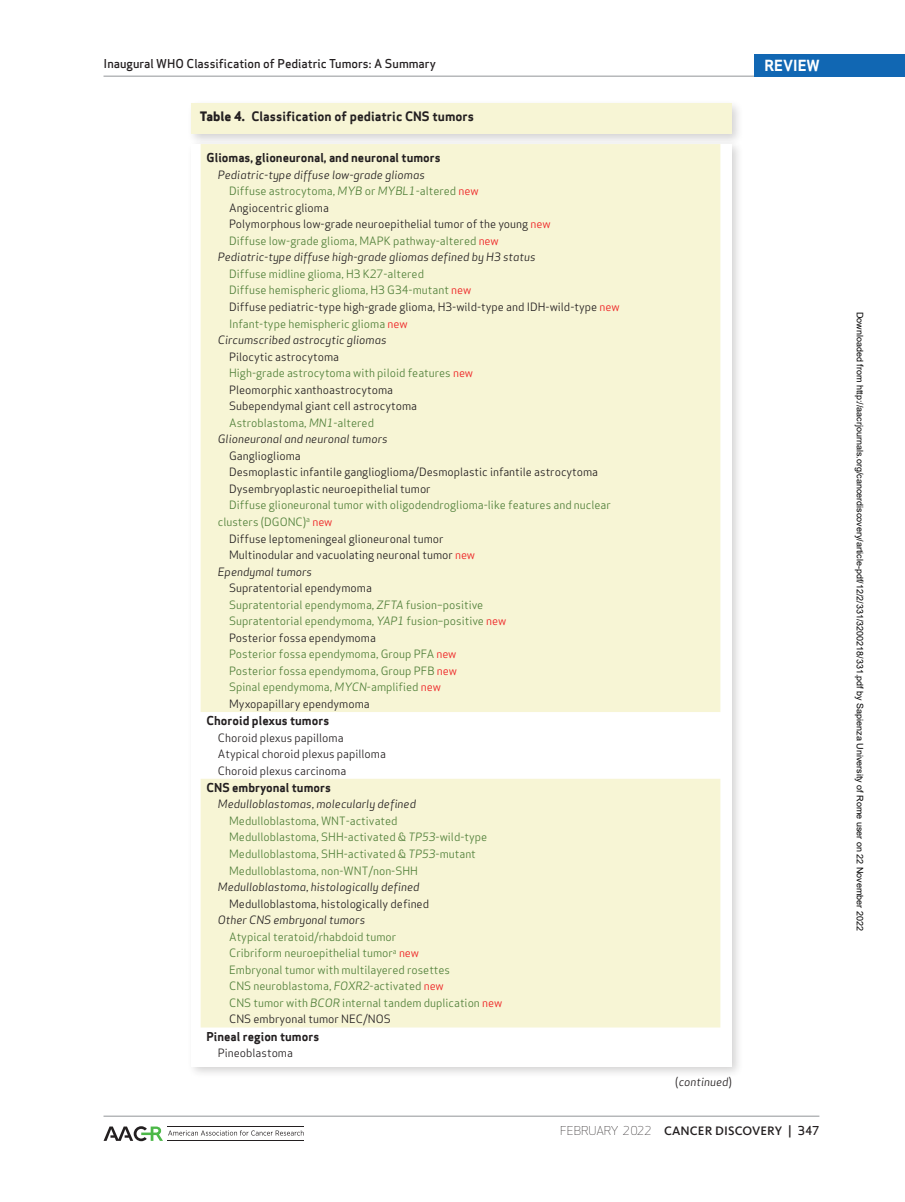
<style>
.page{position:relative;width:905px;height:1202px;background:#fff}
.page>*{position:absolute;margin:0;border:0;box-sizing:border-box;transform-origin:0 0}
.t1{font:700 15px "Apex Sans";color:#fff}
.t2{font:700 12.75px "Apex Sans";color:#231f20}
.t3{font:500 12.75px "Kievit OT";letter-spacing:.01em;color:#231f20}
.t4{font:700 12px "Apex Sans";color:#231f20}
.t5{font:500 12px "Apex Sans";color:#231f20}
.t6{font:11.25px/16.5px "Apex Sans";color:#51803a}
.t7{font:11.25px/16.5px "Apex Sans";color:#231f20}
.t8{font:italic 11.25px "Apex Sans";color:#231f20}
.t9{font:9px "Arial";color:#000}
.s1{font-weight:800}
.s2{font-style:italic}
.s3{color:#ee2123}
.s4{color:#231f20}
.s5{font-style:normal}
.s6{font-family:"Apex Sans";font-weight:300;font-size:12px}
.s7{font-family:"Apex Sans";font-size:12px}
</style>
<div class="page">
<hr style="left:103px;top:76px;width:658px;height:1px;background:#939598">
<hr style="left:103px;top:1115px;width:716px;height:1px;background:#939598">
<svg style="left:104px;top:1126px;width:200px;height:15px"></svg>
<hr style="left:168px;top:1126px;width:136px;height:1px;background:#231f20">
<hr style="left:168px;top:1140px;width:136px;height:1px;background:#231f20">
<div style="left:754px;top:54px;width:150px;height:22px;background:#1167b3"></div>
<div style="left:187px;top:99px;width:557px;height:47px;background:#231f20;opacity:.2"></div>
<div style="left:192px;top:104px;width:540px;height:30px;background:#f7f5d5"></div>
<div style="left:187px;top:139px;width:557px;height:939px;background:#231f20;opacity:.2"></div>
<div style="left:192px;top:144px;width:540px;height:922px;background:#fff"></div>
<svg style="left:201px;top:144px;width:519px;height:883px;background:#f7f5d8"></svg>
<p class="t5" style="left:103px;top:53px;width:334px">Inaugural WHO Classification of Pediatric Tumors: A Summary</p>
<p class="t2" style="left:200px;top:108px;width:275px"><span class="s1">Table 4.</span> Classification of pediatric CNS tumors</p>
<p class="t4" style="left:207px;top:150px;width:236px">Gliomas, glioneuronal, and neuronal tumors</p>
<p class="t8" style="left:218px;top:165px;width:208px">Pediatric-type diffuse low-grade gliomas</p>
<p class="t6" style="left:229px;top:182px;width:251px">Diffuse astrocytoma, <span class="s2">MYB</span> or <span class="s2">MYBL1</span>-altered <span class="s3">new</span></p>
<p class="t7" style="left:229px;top:198px;width:101px">Angiocentric glioma</p>
<p class="t7" style="left:229px;top:215px;width:323px">Polymorphous low-grade neuroepithelial tumor of the young <span class="s3">new</span></p>
<p class="t6" style="left:229px;top:231px;width:271px">Diffuse low-grade glioma, MAPK pathway-altered <span class="s3">new</span></p>
<p class="t8" style="left:218px;top:248px;width:319px">Pediatric-type diffuse high-grade gliomas defined by H3 status</p>
<p class="t6" style="left:229px;top:264px;width:196px">Diffuse midline glioma, H3 K27-altered</p>
<p class="t6" style="left:229px;top:281px;width:243px">Diffuse hemispheric glioma, H3 G34-mutant <span class="s3">new</span></p>
<p class="t7" style="left:229px;top:297px;width:392px">Diffuse pediatric-type high-grade glioma, H3-wild-type and IDH-wild-type <span class="s3">new</span></p>
<p class="t6" style="left:229px;top:314px;width:180px">Infant-type hemispheric glioma <span class="s3">new</span></p>
<p class="t8" style="left:218px;top:331px;width:170px">Circumscribed astrocytic gliomas</p>
<p class="t7" style="left:229px;top:347px;width:111px">Pilocytic astrocytoma</p>
<p class="t6" style="left:229px;top:364px;width:245px">High-grade astrocytoma with piloid features <span class="s3">new</span></p>
<p class="t7" style="left:229px;top:380px;width:165px">Pleomorphic xanthoastrocytoma</p>
<p class="t7" style="left:229px;top:397px;width:189px">Subependymal giant cell astrocytoma</p>
<p class="t6" style="left:229px;top:413px;width:146px">Astroblastoma, <span class="s2">MN1</span>-altered</p>
<p class="t8" style="left:218px;top:430px;width:171px">Glioneuronal and neuronal tumors</p>
<p class="t7" style="left:229px;top:446px;width:370px">Ganglioglioma<br>Desmoplastic infantile ganglioglioma/Desmoplastic infantile astrocytoma<br>Dysembryoplastic neuroepithelial tumor</p>
<p class="t6" style="left:229px;top:496px;width:383px">Diffuse glioneuronal tumor with oligodendroglioma-like features and nuclear</p>
<p class="t6" style="left:218px;top:512px;width:116px">clusters (DGONC)<sup>a</sup> <span class="s3">new</span></p>
<p class="t7" style="left:229px;top:529px;width:216px">Diffuse leptomeningeal glioneuronal tumor</p>
<p class="t7" style="left:229px;top:545px;width:247px">Multinodular and vacuolating neuronal tumor <span class="s3">new</span></p>
<p class="t8" style="left:218px;top:562px;width:96px">Ependymal tumors</p>
<p class="t6" style="left:229px;top:578px;width:279px"><span class="s4">Supratentorial ependymoma<br></span>Supratentorial ependymoma, <span class="s2">ZFTA</span> fusion–positive Supratentorial ependymoma, <span class="s2">YAP1</span> fusion–positive <span class="s3">new </span><span class="s4">Posterior fossa ependymoma<br></span>Posterior fossa ependymoma, Group PFA <span class="s3">new </span>Posterior fossa ependymoma, Group PFB <span class="s3">new<br></span>Spinal ependymoma, <span class="s2">MYCN</span>-amplified <span class="s3">new </span><span class="s4">Myxopapillary ependymoma</span></p>
<p class="t4" style="left:207px;top:713px;width:124px">Choroid plexus tumors</p>
<p class="t7" style="left:218px;top:728px;width:170px">Choroid plexus papilloma<br>Atypical choroid plexus papilloma<br>Choroid plexus carcinoma</p>
<p class="t4" style="left:207px;top:779px;width:126px">CNS embryonal tumors</p>
<p class="t8" style="left:218px;top:795px;width:200px">Medulloblastomas<span class="s5">,</span> molecularly defined</p>
<p class="t6" style="left:229px;top:811px;width:170px">Medulloblastoma, WNT-activated</p>
<p class="t6" style="left:229px;top:828px;width:259px">Medulloblastoma, SHH-activated &amp; <span class="s2">TP53</span>-wild-type</p>
<p class="t6" style="left:229px;top:844px;width:248px">Medulloblastoma, SHH-activated &amp; <span class="s2">TP53</span>-mutant</p>
<p class="t6" style="left:229px;top:861px;width:190px">Medulloblastoma, non-WNT/non-SHH</p>
<p class="t8" style="left:218px;top:877px;width:203px">Medulloblastoma<span class="s5">,</span> histologically defined</p>
<p class="t7" style="left:229px;top:894px;width:201px">Medulloblastoma, histologically defined</p>
<p class="t8" style="left:218px;top:910px;width:149px">Other CNS embryonal tumors</p>
<p class="t6" style="left:229px;top:927px;width:274px">Atypical teratoid/rhabdoid tumor<br>Cribriform neuroepithelial tumor<sup>a</sup> <span class="s3">new<br></span>Embryonal tumor with multilayered rosettes<br>CNS neuroblastoma, <span class="s2">FOXR2</span>-activated <span class="s3">new<br></span>CNS tumor with <span class="s2">BCOR</span> internal tandem duplication <span class="s3">new </span><span class="s4">CNS embryonal tumor NEC/NOS</span></p>
<p class="t4" style="left:207px;top:1028px;width:114px">Pineal region tumors</p>
<p class="t7" style="left:218px;top:1043px;width:77px">Pineoblastoma</p>
<h1 class="t1" style="left:764px;top:55px;width:57px">REVIEW</h1>
<p class="t8" style="left:675px;top:1072px;width:58px"><span class="s5">(</span>continued<span class="s5">)</span></p>
<p class="t3" style="left:560px;top:1123px;width:261px"><span class="s6">FEBRUARY 2022</span> CANCER DISCOVERY <span class="s7">| 347</span></p>
<p class="t9" style="left:863px;top:312px;width:620px;rotate:90deg">Downloaded from http://aacrjournals.org/cancerdiscovery/article-pdf/12/2/331/3200218/331.pdf by Sapienza University of Rome user on 22 November 2022</p>
</div>
